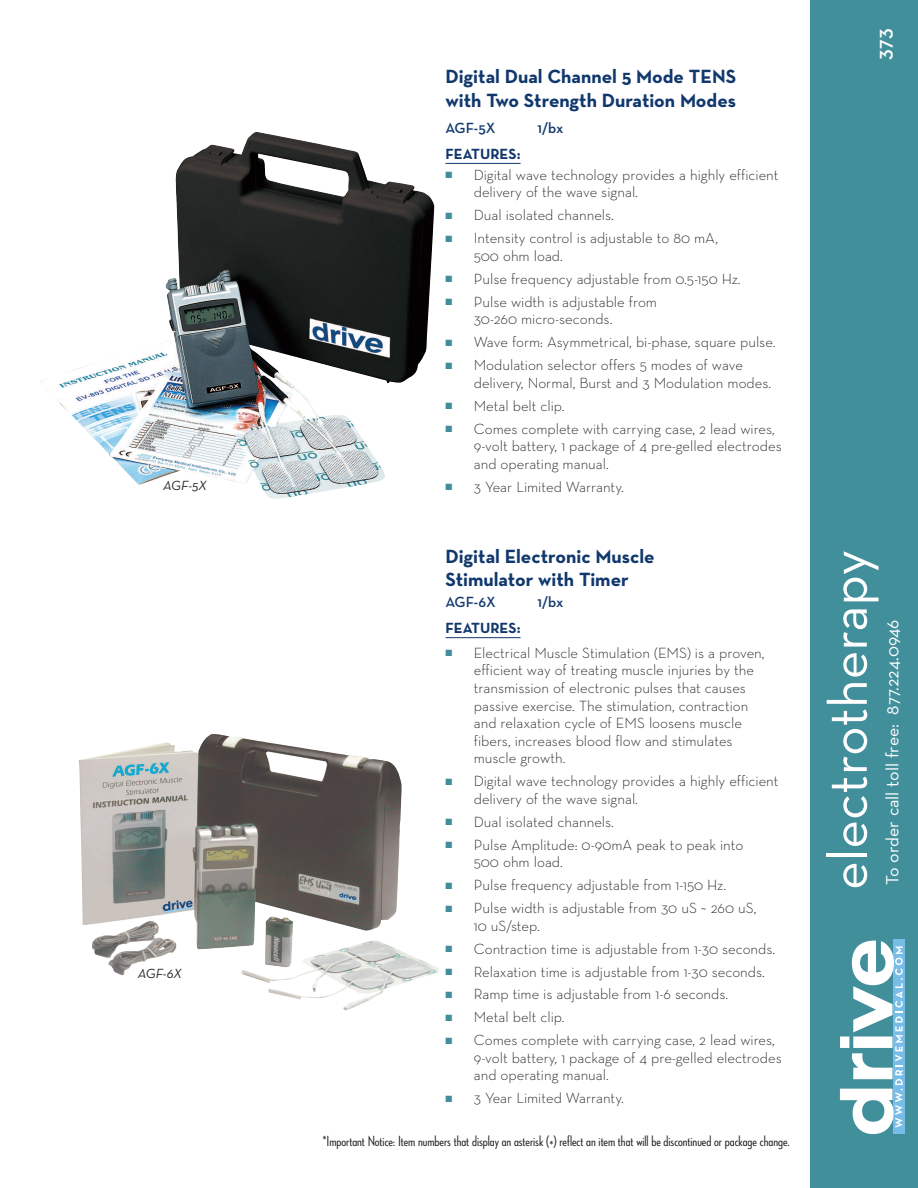
<style>
.page{position:relative;width:918px;height:1188px;background:#fff}
.page>*{position:absolute;margin:0;border:0;box-sizing:border-box;transform-origin:0 0}
.t1{font:55.5px "Neutra Text";color:#fff}
.t2{font:600 21px "Neutra Text";color:#fff}
.t3{font:700 19.5px/23.4px "Neutra Text";color:#11386d}
.t4{font:18px "Neutra Text";color:#fff}
.t5{font:300 15px/17.5px "Neutra Text";color:#231f20}
.t6{font:15px "Neutraface Condensed Medium Alt";color:#231f20}
.t7{font:600 15px "Neutra Text";letter-spacing:-.015em;color:#11386d}
.t8{font:700 15px "Neutra Text";color:#11386d}
.t9{font:italic 13.5px "Neutra Text";color:#231f20}
.s1{color:#428f9c}
</style>
<div class="page">
<div style="left:811px;top:0;width:107px;height:1188px;background:#428f9c"></div>
<div style="left:893px;top:940px;width:12px;height:194px;background:#78bde8"></div>
<svg style="left:840px;top:941px;width:63px;height:193px"></svg>
<hr style="left:446px;top:163px;width:75px;height:1px;background:#11386d">
<img style="left:41px;top:132px;width:393px;height:367px">
<img style="left:79px;top:734px;width:323px;height:215px">
<hr style="left:446px;top:637px;width:75px;height:1px;background:#11386d">
<p class="t9" style="left:163px;top:477px;width:45px">AGF-5X</p>
<p class="t9" style="left:138px;top:965px;width:46px">AGF-6X</p>
<h3 class="t3" style="left:446px;top:65px;width:292px">Digital Dual Channel 5 Mode TENS with Two Strength Duration Modes</h3>
<p class="t7" style="left:446px;top:119px;width:51px">AGF-5X</p>
<p class="t7" style="left:537px;top:119px;width:28px">1/bx</p>
<p class="t8" style="left:446px;top:145px;width:77px">FEATURES:</p>
<p class="t5" style="left:474px;top:166px;width:306px;text-indent:-28px"><span class="s1">■</span> Digital wave technology provides a highly efficient delivery of the wave signal.</p>
<p class="t5" style="left:446px;top:206px;width:170px"><span class="s1">■</span> Dual isolated channels.</p>
<p class="t5" style="left:474px;top:229px;width:246px;text-indent:-28px"><span class="s1">■</span> Intensity control is adjustable to 80 mA,<br>500 ohm load.</p>
<p class="t5" style="left:446px;top:270px;width:297px"><span class="s1">■</span> Pulse frequency adjustable from 0.5-150 Hz.</p>
<p class="t5" style="left:474px;top:293px;width:185px;text-indent:-28px"><span class="s1">■</span> Pulse width is adjustable from<br>30-260 micro-seconds.</p>
<p class="t5" style="left:446px;top:333px;width:332px"><span class="s1">■</span> Wave form: Asymmetrical, bi-phase, square pulse.</p>
<p class="t5" style="left:474px;top:356px;width:299px;text-indent:-28px"><span class="s1">■</span> Modulation selector offers 5 modes of wave delivery, Normal, Burst and 3 Modulation modes.</p>
<p class="t5" style="left:446px;top:397px;width:121px"><span class="s1">■</span> Metal belt clip.</p>
<p class="t5" style="left:474px;top:420px;width:309px;text-indent:-28px"><span class="s1">■</span> Comes complete with carrying case, 2 lead wires,<br>9-volt battery, 1 package of 4 pre-gelled electrodes and operating manual.</p>
<p class="t5" style="left:446px;top:478px;width:180px"><span class="s1">■</span> 3 Year Limited Warranty.</p>
<h3 class="t3" style="left:446px;top:544px;width:211px">Digital Electronic Muscle<br>Stimulator with Timer</h3>
<p class="t7" style="left:446px;top:593px;width:52px">AGF-6X</p>
<p class="t7" style="left:537px;top:593px;width:28px">1/bx</p>
<p class="t8" style="left:446px;top:619px;width:77px">FEATURES:</p>
<p class="t5" style="left:474px;top:644px;width:292px;text-indent:-28px"><span class="s1">■</span> Electrical Muscle Stimulation (EMS) is a proven, efficient way of treating muscle injuries by the transmission of electronic pulses that causes passive exercise. The stimulation, contraction and relaxation cycle of EMS loosens muscle fibers, increases blood flow and stimulates muscle growth.</p>
<p class="t5" style="left:474px;top:772px;width:306px;text-indent:-28px"><span class="s1">■</span> Digital wave technology provides a highly efficient delivery of the wave signal.</p>
<p class="t5" style="left:446px;top:813px;width:170px"><span class="s1">■</span> Dual isolated channels.</p>
<p class="t5" style="left:474px;top:836px;width:271px;text-indent:-28px"><span class="s1">■</span> Pulse Amplitude: 0-90mA peak to peak into<br>500 ohm load.</p>
<p class="t5" style="left:446px;top:876px;width:282px"><span class="s1">■</span> Pulse frequency adjustable from 1-150 Hz.</p>
<p class="t5" style="left:474px;top:899px;width:284px;text-indent:-28px"><span class="s1">■</span> Pulse width is adjustable from 30 uS ~ 260 uS,<br>10 uS/step.</p>
<p class="t5" style="left:446px;top:940px;width:331px"><span class="s1">■</span> Contraction time is adjustable from 1-30 seconds.</p>
<p class="t5" style="left:446px;top:963px;width:321px"><span class="s1">■</span> Relaxation time is adjustable from 1-30 seconds.</p>
<p class="t5" style="left:446px;top:986px;width:284px"><span class="s1">■</span> Ramp time is adjustable from 1-6 seconds.</p>
<p class="t5" style="left:446px;top:1008px;width:121px"><span class="s1">■</span> Metal belt clip.</p>
<p class="t5" style="left:474px;top:1031px;width:309px;text-indent:-28px"><span class="s1">■</span> Comes complete with carrying case, 2 lead wires,<br>9-volt battery, 1 package of 4 pre-gelled electrodes and operating manual.</p>
<p class="t5" style="left:446px;top:1089px;width:180px"><span class="s1">■</span> 3 Year Limited Warranty.</p>
<p class="t6" style="left:322px;top:1133px;width:469px">*Important Notice: Item numbers that display an asterisk (*) reflect an item that will be discontinued or package change.</p>
<h2 class="t2" style="left:871px;top:60px;width:33px;rotate:-90deg">373</h2>
<h1 class="t1" style="left:815px;top:890px;width:342px;rotate:-90deg">electrotherapy</h1>
<p class="t4" style="left:882px;top:885px;width:267px;rotate:-90deg">To order call toll free: 877.224.0946</p>
</div>
